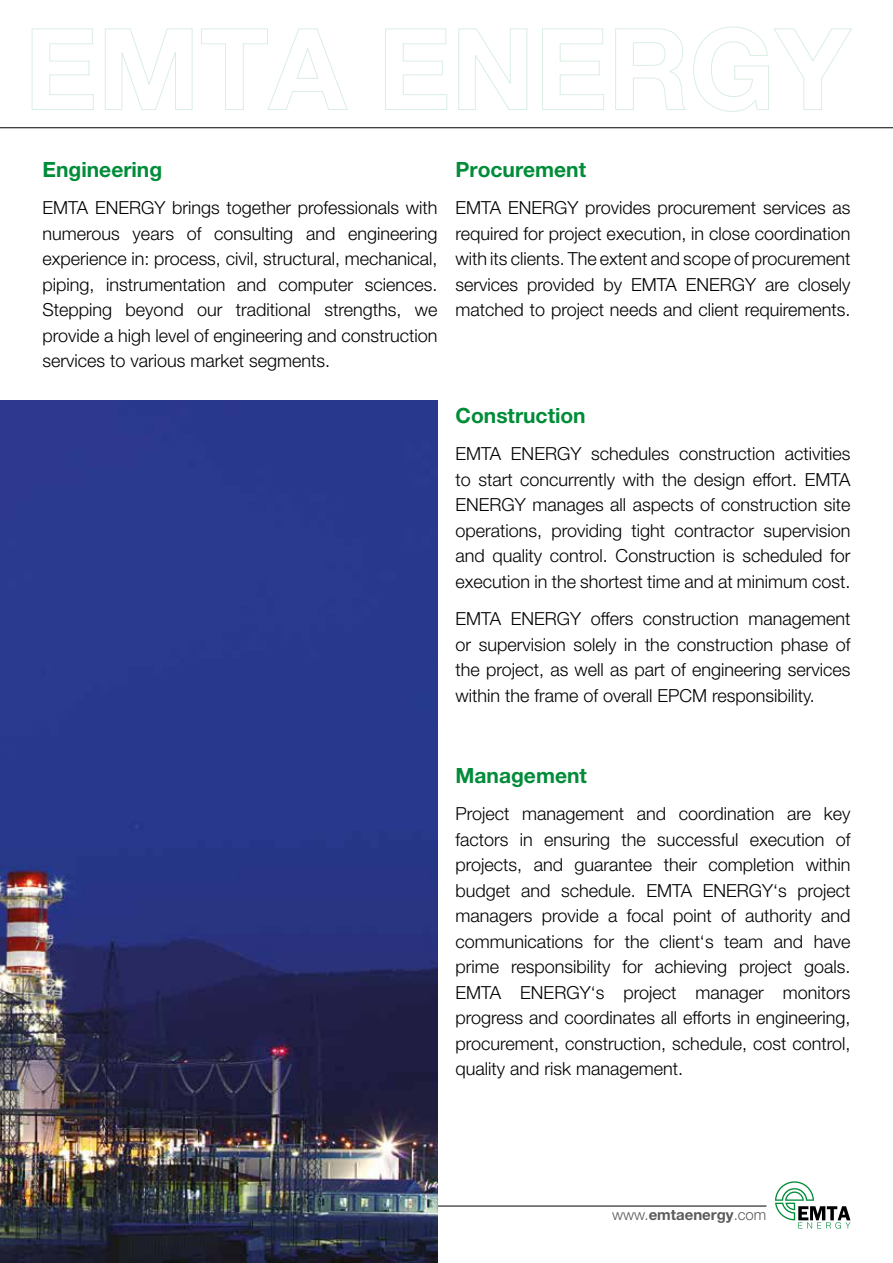
<style>
.page{position:relative;width:893px;height:1263px;background:#fff}
.page>*{position:absolute;margin:0;border:0;box-sizing:border-box;transform-origin:0 0}
.t1{font:700 21px "Helvetica Neue LT Pro";color:#008c39}
.t2{font:300 18px/25.5px "Helvetica Neue LT Pro";color:#000;text-align:justify}
.t3{font:700 15px "Helvetica Neue LT Pro";color:#000}
.s1{font-weight:300}
</style>
<div class="page">
<hr style="left:0;top:1206px;width:766px;height:1px;background:#000">
<svg style="left:32px;top:29px;width:62px;height:81px"></svg>
<svg style="left:105px;top:29px;width:88px;height:81px"></svg>
<svg style="left:201px;top:29px;width:147px;height:81px"></svg>
<svg style="left:385px;top:29px;width:62px;height:81px"></svg>
<svg style="left:458px;top:29px;width:69px;height:81px"></svg>
<svg style="left:542px;top:29px;width:62px;height:81px"></svg>
<svg style="left:615px;top:29px;width:71px;height:81px"></svg>
<svg style="left:693px;top:27px;width:159px;height:85px"></svg>
<img style="left:0;top:401px;width:437px;height:862px">
<hr style="left:0;top:127px;width:893px;height:1px;background:#000">
<svg style="left:775px;top:1181px;width:75px;height:48px"></svg>
<p class="t1" style="left:43px;top:156px;width:121px">Engineering</p>
<p class="t2" style="left:43px;top:195px;width:396px">EMTA ENERGY brings together professionals with numerous years of consulting and engineering experience in: process, civil, structural, mechanical, piping, instrumentation and computer sciences.<br>Stepping beyond our traditional strengths, we provide a high level of engineering and construction services to various market segments.</p>
<p class="t1" style="left:455px;top:156px;width:132px">Procurement</p>
<p class="t2" style="left:455px;top:195px;width:396px">EMTA ENERGY provides procurement services as required for project execution, in close coordination with its clients. The extent and scope of procurement services provided by EMTA ENERGY are closely matched to project needs and client requirements.</p>
<p class="t1" style="left:455px;top:402px;width:132px">Construction</p>
<p class="t2" style="left:455px;top:441px;width:396px">EMTA ENERGY schedules construction activities to start concurrently with the design effort. EMTA ENERGY manages all aspects of construction site operations, providing tight contractor supervision and quality control. Construction is scheduled for execution in the shortest time and at minimum cost.</p>
<p class="t2" style="left:455px;top:606px;width:396px">EMTA ENERGY offers construction management or supervision solely in the construction phase of the project, as well as part of engineering services within the frame of overall EPCM responsibility.</p>
<p class="t1" style="left:455px;top:762px;width:133px">Management</p>
<p class="t2" style="left:455px;top:801px;width:396px">Project management and coordination are key factors in ensuring the successful execution of projects, and guarantee their completion within budget and schedule. EMTA ENERGY‘s project managers provide a focal point of authority and communications for the client‘s team and have prime responsibility for achieving project goals.<br>EMTA ENERGY‘s project manager monitors progress and coordinates all efforts in engineering, procurement, construction, schedule, cost control, quality and risk management.</p>
<p class="t3" style="left:612px;top:1205px;width:156px"><span class="s1">www.</span>emtaenergy<span class="s1">.com</span></p>
</div>
